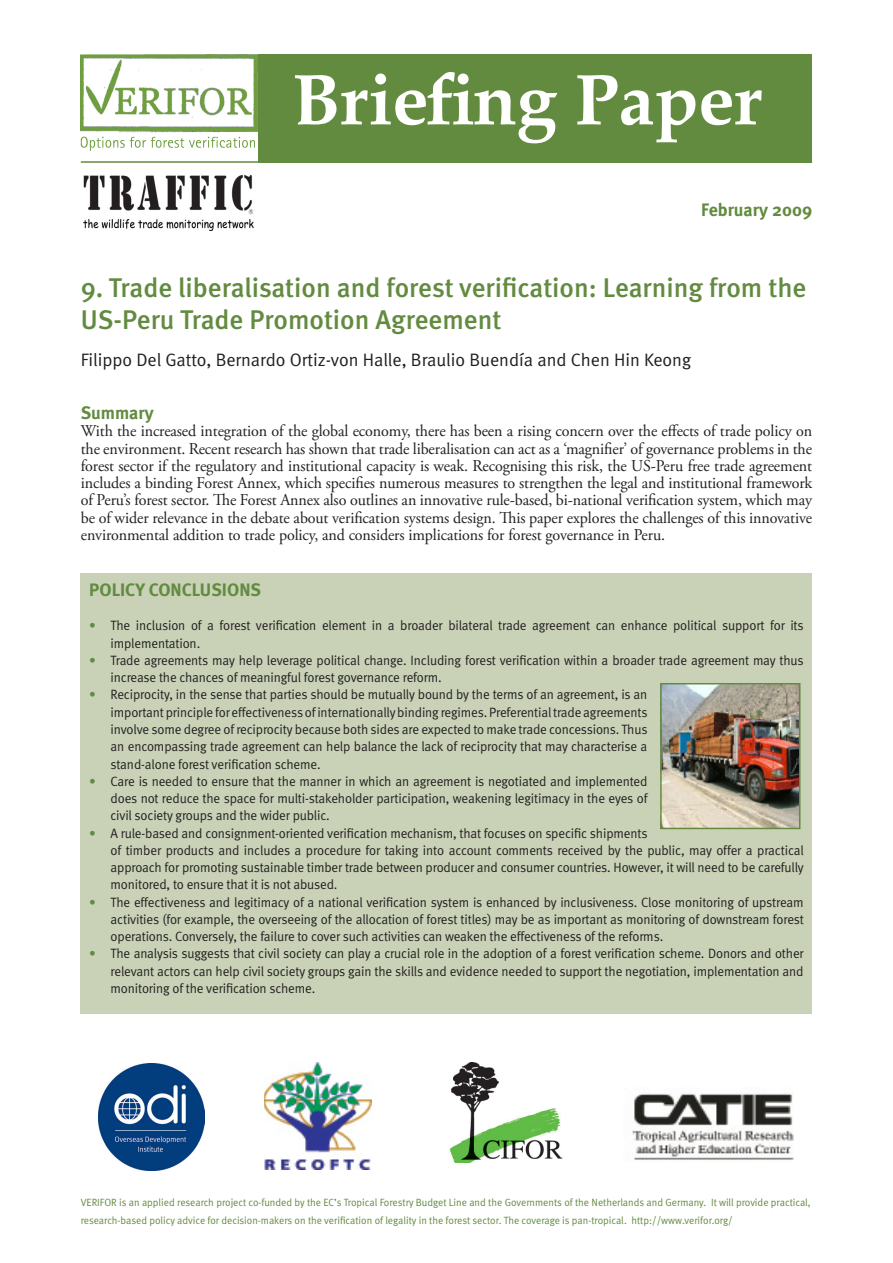
<style>
.page{position:relative;width:893px;height:1263px;background:#fff}
.page>*{position:absolute;margin:0;border:0;box-sizing:border-box;transform-origin:0 0}
.Series_Header{font:700 72px "Book Antiqua";color:#fff}
.Subseries_Header{font:500 27px/32.4px "Meta";color:#628b40}
.Author{font:18px "Meta Normal";color:#231f20}
.Body_Header_1{font:700 18px "Meta";color:#628b40}
.Body_Subheader{font:700 18px "Meta";color:#628b40}
.Body_Text_no_indent{font:16.5px/17.2px "Adobe Garamond Pro";letter-spacing:-.005em;color:#231f20;text-align:justify}
.BP_Box_Bullets{font:13.5px/17.2px "Meta Normal";letter-spacing:-.01em;color:#231f20;text-align:justify}
.Box_Text{font:10.5px/18px "Meta Normal";color:#628b40}
.s1{color:#628b40}
</style>
<div class="page">
<img style="left:83px;top:174px;width:171px;height:57px">
<div style="left:258px;top:54px;width:554px;height:108px;background:#628b40"></div>
<img style="left:81px;top:54px;width:176px;height:97px">
<img style="left:81px;top:137px;width:174px;height:11px">
<hr style="left:81px;top:161px;width:731px;height:2px;background:#628b40">
<img style="left:449px;top:1062px;width:114px;height:100px">
<img style="left:632px;top:1093px;width:162px;height:67px">
<img style="left:265px;top:1062px;width:106px;height:107px">
<img style="left:98px;top:1064px;width:107px;height:106px">
<div style="left:81px;top:573px;width:731px;height:440px;background:#c9d2b7"></div>
<img style="left:663px;top:686px;width:134px;height:140px">
<div style="left:660px;top:683px;width:140px;height:146px;border:2px solid #628b40"></div>
<p class="Series_Header" style="left:293px;top:51px;width:472px">Briefing Paper</p>
<p class="Body_Subheader" style="left:701px;top:198px;width:112px">February 2009</p>
<p class="Subseries_Header" style="left:81px;top:271px;width:727px">9. Trade liberalisation and forest verification: Learning from the<br>US-Peru Trade Promotion Agreement</p>
<p class="Author" style="left:81px;top:349px;width:612px">Filippo Del Gatto, Bernardo Ortiz-von Halle, Braulio Buendía and Chen Hin Keong</p>
<p class="Body_Header_1" style="left:81px;top:401px;width:75px">Summary</p>
<p class="Body_Text_no_indent" style="left:81px;top:423px;width:733px">With the increased integration of the global economy, there has been a rising concern over the effects of trade policy on the environment. Recent research has shown that trade liberalisation can act as a ‘magnifier’ of governance problems in the forest sector if the regulatory and institutional capacity is weak. Recognising this risk, the US-Peru free trade agreement includes a binding Forest Annex, which specifies numerous measures to strengthen the legal and institutional framework of Peru’s forest sector. The Forest Annex also outlines an innovative rule-based, bi-national verification system, which may be of wider relevance in the debate about verification systems design. This paper explores the challenges of this innovative environmental addition to trade policy, and considers implications for forest governance in Peru.</p>
<p class="Body_Header_1" style="left:89px;top:578px;width:173px">POLICY CONCLUSIONS</p>
<p class="BP_Box_Bullets" style="left:111px;top:617px;width:695px;text-indent:-21px"><span class="s1">•</span> The inclusion of a forest verification element in a broader bilateral trade agreement can enhance political support for its implementation.</p>
<p class="BP_Box_Bullets" style="left:111px;top:651px;width:695px;text-indent:-21px"><span class="s1">•</span> Trade agreements may help leverage political change. Including forest verification within a broader trade agreement may thus increase the chances of meaningful forest governance reform.</p>
<p class="BP_Box_Bullets" style="left:111px;top:686px;width:539px;text-indent:-21px"><span class="s1">•</span> Reciprocity, in the sense that parties should be mutually bound by the terms of an agreement, is an important principle for effectiveness of internationally binding regimes. Preferential trade agreements involve some degree of reciprocity because both sides are expected to make trade concessions. Thus an encompassing trade agreement can help balance the lack of reciprocity that may characterise a stand-alone forest verification scheme.</p>
<p class="BP_Box_Bullets" style="left:111px;top:772px;width:538px;text-indent:-21px"><span class="s1">•</span> Care is needed to ensure that the manner in which an agreement is negotiated and implemented does not reduce the space for multi-stakeholder participation, weakening legitimacy in the eyes of civil society groups and the wider public.</p>
<p class="BP_Box_Bullets" style="left:111px;top:824px;width:695px;text-align:left;text-indent:-21px"><span class="s1">•</span> A rule-based and consignment-oriented verification mechanism, that focuses on specific shipments<br>of timber products and includes a procedure for taking into account comments received by the public, may offer a practical approach for promoting sustainable timber trade between producer and consumer countries. However, it will need to be carefully monitored, to ensure that it is not abused.</p>
<p class="BP_Box_Bullets" style="left:111px;top:893px;width:695px;text-indent:-21px"><span class="s1">•</span> The effectiveness and legitimacy of a national verification system is enhanced by inclusiveness. Close monitoring of upstream activities (for example, the overseeing of the allocation of forest titles) may be as important as monitoring of downstream forest operations. Conversely, the failure to cover such activities can weaken the effectiveness of the reforms.</p>
<p class="BP_Box_Bullets" style="left:111px;top:945px;width:695px;text-indent:-21px"><span class="s1">•</span> The analysis suggests that civil society can play a crucial role in the adoption of a forest verification scheme. Donors and other relevant actors can help civil society groups gain the skills and evidence needed to support the negotiation, implementation and monitoring of the verification scheme.</p>
<p class="Box_Text" style="left:81px;top:1193px;width:731px">VERIFOR is an applied research project co-funded by the EC’s Tropical Forestry Budget Line and the Governments of the Netherlands and Germany. It will provide practical, research-based policy advice for decision-makers on the verification of legality in the forest sector. The coverage is pan-tropical. http://www.verifor.org/</p>
</div>
